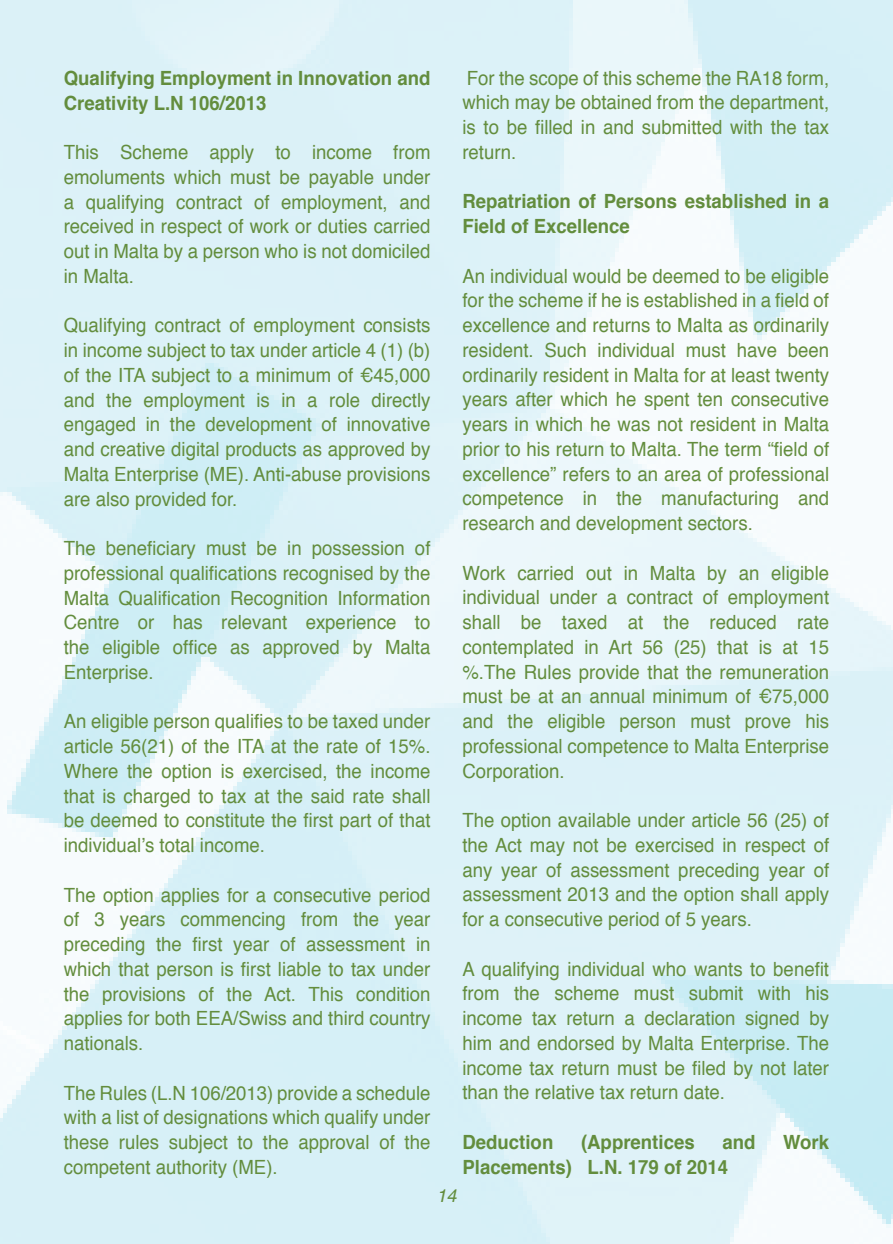
<style>
.page{position:relative;width:893px;height:1244px;background:#fff}
.page>*{position:absolute;margin:0;border:0;box-sizing:border-box;transform-origin:0 0}
.t1{font:19.57px/24.8px "Helvetica";color:#638d3d;text-align:justify;scale:.95 1}
.t2{font:700 19.57px/24.8px "Helvetica";color:#638d3d;scale:.95 1}
.t3{font:italic 18px "Helvetica";color:#638d3d}
</style>
<div class="page">
<p class="t2" style="left:64px;top:66px;width:388px">Qualifying Employment in Innovation and<br>Creativity L.N 106/2013</p>
<p class="t1" style="left:64px;top:140px;width:387px">This Scheme apply to income from emoluments which must be payable under a qualifying contract of employment, and received in respect of work or duties carried out in Malta by a person who is not domiciled in Malta.</p>
<p class="t1" style="left:64px;top:314px;width:388px">Qualifying contract of employment consists in income subject to tax under article 4 (1) (b) of the ITA subject to a minimum of €45,000 and the employment is in a role directly engaged in the development of innovative and creative digital products as approved by Malta Enterprise (ME). Anti-abuse provisions are also provided for.</p>
<p class="t1" style="left:64px;top:536px;width:387px">The beneficiary must be in possession of professional qualifications recognised by the Malta Qualification Recognition Information Centre or has relevant experience to the eligible office as approved by Malta Enterprise.</p>
<p class="t1" style="left:64px;top:710px;width:388px">An eligible person qualifies to be taxed under article 56(21) of the ITA at the rate of 15%.<br>Where the option is exercised, the income that is charged to tax at the said rate shall be deemed to constitute the first part of that individual’s total income.</p>
<p class="t1" style="left:64px;top:883px;width:387px">The option applies for a consecutive period of 3 years commencing from the year preceding the first year of assessment in which that person is first liable to tax under the provisions of the Act. This condition applies for both EEA/Swiss and third country nationals.</p>
<p class="t1" style="left:64px;top:1081px;width:387px">The Rules (L.N 106/2013) provide a schedule with a list of designations which qualify under these rules subject to the approval of the competent authority (ME).</p>
<p class="t1" style="left:462px;top:66px;width:387px">For the scope of this scheme the RA18 form, which may be obtained from the department, is to be filled in and submitted with the tax return.</p>
<p class="t2" style="left:462px;top:189px;width:388px">Repatriation of Persons established in a<br>Field of Excellence</p>
<p class="t1" style="left:462px;top:264px;width:388px">An individual would be deemed to be eligible for the scheme if he is established in a field of excellence and returns to Malta as ordinarily resident. Such individual must have been ordinarily resident in Malta for at least twenty years after which he spent ten consecutive years in which he was not resident in Malta prior to his return to Malta. The term “field of excellence” refers to an area of professional competence in the manufacturing and research and development sectors.</p>
<p class="t1" style="left:462px;top:561px;width:387px">Work carried out in Malta by an eligible individual under a contract of employment shall be taxed at the reduced rate contemplated in Art 56 (25) that is at 15 %.The Rules provide that the remuneration must be at an annual minimum of €75,000 and the eligible person must prove his professional competence to Malta Enterprise Corporation.</p>
<p class="t1" style="left:462px;top:808px;width:387px">The option available under article 56 (25) of the Act may not be exercised in respect of any year of assessment preceding year of assessment 2013 and the option shall apply for a consecutive period of 5 years.</p>
<p class="t1" style="left:462px;top:957px;width:388px">A qualifying individual who wants to benefit from the scheme must submit with his income tax return a declaration signed by him and endorsed by Malta Enterprise. The income tax return must be filed by not later than the relative tax return date.</p>
<p class="t2" style="left:462px;top:1130px;width:97px">Deduction</p>
<p class="t2" style="left:581px;top:1130px;width:121px">(Apprentices</p>
<p class="t2" style="left:722px;top:1130px;width:36px">and</p>
<p class="t2" style="left:783px;top:1130px;width:50px">Work</p>
<p class="t2" style="left:462px;top:1154px;width:281px">Placements) L.N. 179 of 2014</p>
<p class="t3" style="left:436px;top:1182px;width:22px">14</p>
</div>
